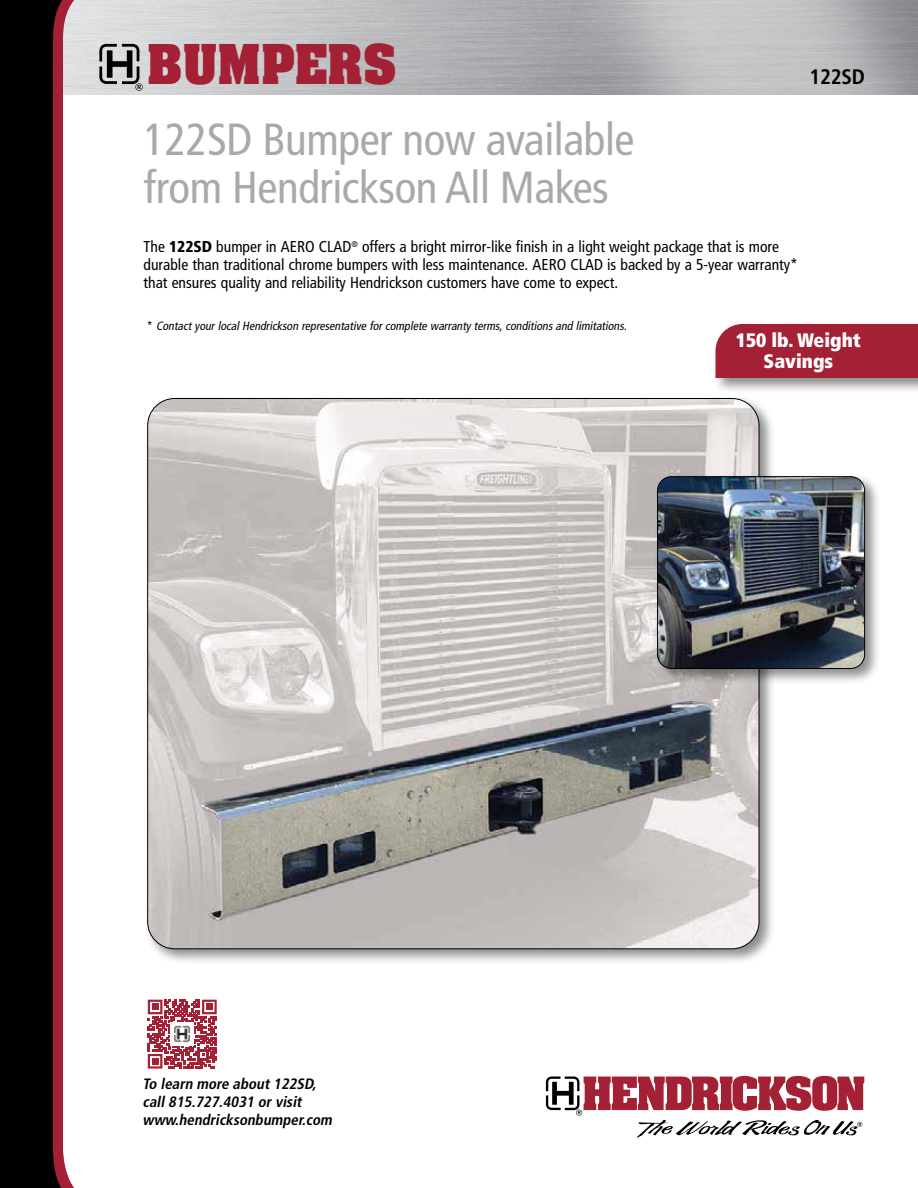
<style>
.page{position:relative;width:918px;height:1188px;background:#fff}
.page>*{position:absolute;margin:0;border:0;box-sizing:border-box;transform-origin:0 0}
.t1{font:700 46.65px "Aachen Std";color:#a32035}
.t2{font:condensed 45px/48px "Frutiger LT Std";letter-spacing:-.01em;color:#a7a9ac}
.t3{font:700 condensed 21px "Frutiger LT Std";letter-spacing:-.01em;color:#000}
.t4{font:900 condensed 19.5px/21px "Frutiger LT Std";color:#fff;text-align:center}
.t5{font:condensed 15.75px/18px "Frutiger LT Std";color:#000}
.t6{font:italic 700 condensed 15px/18px "Frutiger LT Std";color:#000}
.t7{font:italic condensed 12px "Frutiger LT Std";color:#000}
.s1{font-weight:900}
.s2{font-style:normal}
</style>
<div class="page">
<svg style="left:546px;top:1076px;width:318px;height:62px"></svg>
<svg style="left:100px;top:44px;width:43px;height:47px;background:#8b8b8c"></svg>
<svg style="left:92px;top:0;width:8px;height:95px"></svg>
<svg style="left:0;top:0;width:92px;height:1188px;fill:#000"></svg>
<div style="left:144px;top:395px;width:631px;height:570px;background:#000;opacity:.45"></div>
<img style="left:148px;top:398px;width:611px;height:551px">
<div style="left:654px;top:473px;width:227px;height:212px;background:#000;opacity:.45"></div>
<img style="left:658px;top:477px;width:207px;height:191px">
<div style="left:657px;top:476px;width:208px;height:193px;border:1px solid #000;border-radius:14px"></div>
<div style="left:712px;top:321px;width:206px;height:73px;background:#000;opacity:.45"></div>
<div style="left:716px;top:324px;width:202px;height:54px;background:#a32035"></div>
<svg style="left:148px;top:1000px;width:69px;height:69px"></svg>
<img style="left:171px;top:1023px;width:23px;height:23px">
<h1 class="t1" style="left:147px;top:30px;width:251px">BUMPERS</h1>
<h3 class="t3" style="left:809px;top:64px;width:57px">122SD</h3>
<h2 class="t2" style="left:144px;top:116px;width:492px">122SD Bumper now available from Hendrickson All Makes</h2>
<p class="t5" style="left:144px;top:238px;width:656px">The <span class="s1">122SD</span> bumper in AERO CLAD<sup>®</sup> offers a bright mirror-like finish in a light weight package that is more durable than traditional chrome bumpers with less maintenance. AERO CLAD is backed by a 5-year warranty* that ensures quality and reliability Hendrickson customers have come to expect.</p>
<p class="t7" style="left:147px;top:319px;width:484px"><span class="s2">*</span> ContactyourlocalHendrickson representative forcomplete warranty terms,conditionsand limitations.</p>
<p class="t4" style="left:736px;top:329px;width:127px">150 lb. Weight<br>Savings</p>
<p class="t6" style="left:143px;top:1075px;width:194px">To learn more about122SD, call815.727.4031 orvisit www.hendricksonbumper.com</p>
</div>
